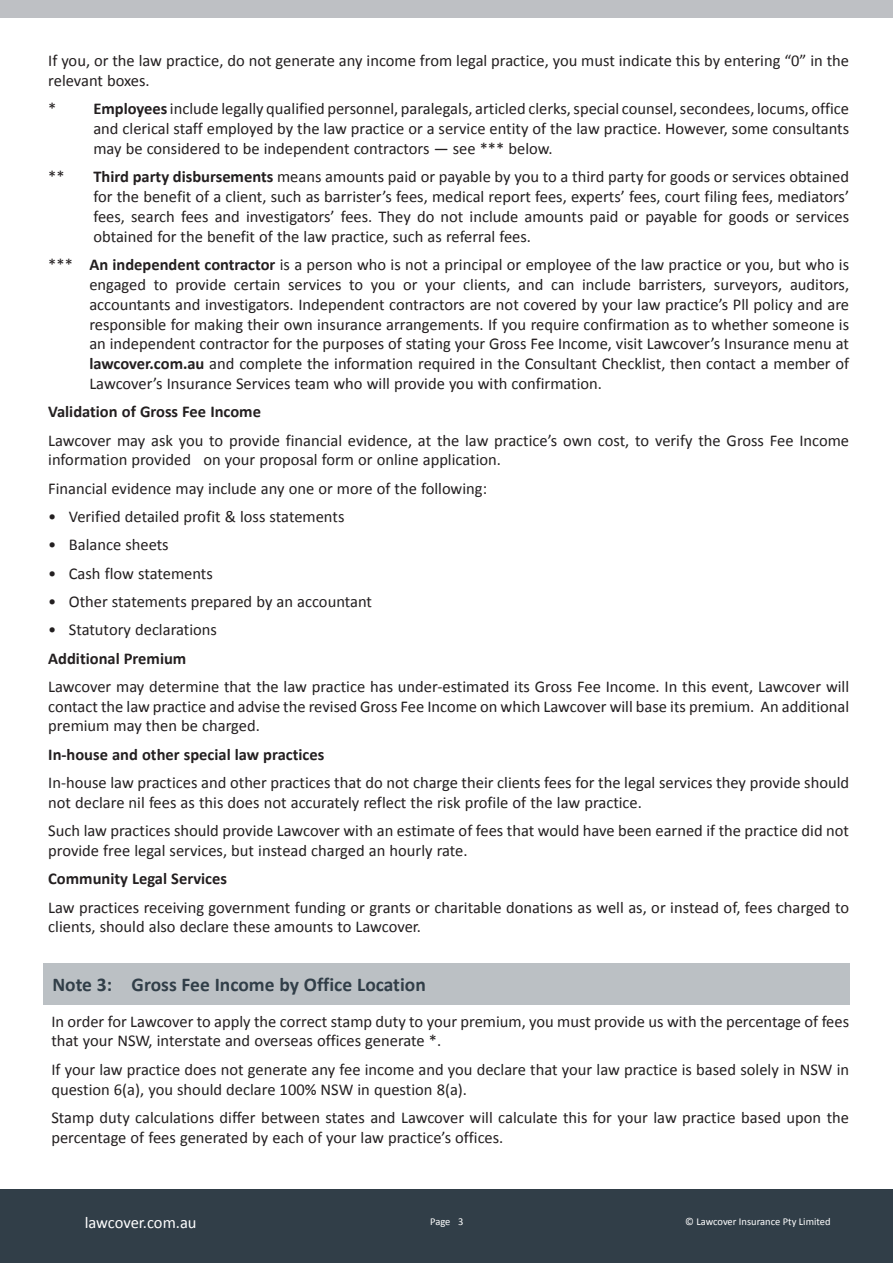
<style>
.page{position:relative;width:893px;height:1263px;background:#fff}
.page>*{position:absolute;margin:0;border:0;box-sizing:border-box;transform-origin:0 0}
.t1{font:700 19.5px "Calibri";color:#313e48}
.t2{font:16.5px/19.8px "Calibri";color:#231f20}
.t3{font:700 16.5px "Calibri";color:#231f20}
.t4{font:16.5px "Calibri";letter-spacing:-.005em;color:#fff}
.t5{font:10.5px "Calibri";color:#fff}
.s1{font-weight:700}
</style>
<div class="page">
<div style="left:0;top:0;width:893px;height:17px;background:#bec0c4"></div>
<div style="left:0;top:1190px;width:893px;height:73px;background:#313e48"></div>
<div style="left:43px;top:963px;width:806px;height:41px;background:#bbc0c4"></div>
<p class="t2" style="left:48px;top:51px;width:802px">If you, or the law practice, do not generate any income from legal practice, you must indicate this by entering “0” in the relevant boxes.</p>
<p class="t2" style="left:93px;top:99px;width:757px;text-align:justify;text-indent:-45px">* <span class="s1">Employees</span> include legally qualified personnel, paralegals, articled clerks, special counsel, secondees, locums, office and clerical staff employed by the law practice or a service entity of the law practice. However, some consultants may be considered to be independent contractors — see *** below.</p>
<p class="t2" style="left:48px;top:167px;width:18px">**</p>
<p class="t2" style="left:93px;top:167px;width:757px;text-align:justify"><span class="s1">Third party disbursements</span> means amounts paid or payable by you to a third party for goods or services obtained for the benefit of a client, such as barrister’s fees, medical report fees, experts’ fees, court filing fees, mediators’ fees, search fees and investigators’ fees. They do not include amounts paid or payable for goods or services obtained for the benefit of the law practice, such as referral fees.</p>
<p class="t2" style="left:89px;top:254px;width:761px;text-align:justify;text-indent:-41px">*** <span class="s1">An independent contractor</span> is a person who is not a principal or employee of the law practice or you, but who is engaged to provide certain services to you or your clients, and can include barristers, surveyors, auditors, accountants and investigators. Independent contractors are not covered by your law practice’s Pll policy and are responsible for making their own insurance arrangements. If you require confirmation as to whether someone is an independent contractor for the purposes of stating your Gross Fee Income, visit Lawcover’s Insurance menu at <span class="s1">lawcover.com.au</span> and complete the information required in the Consultant Checklist, then contact a member of Lawcover’s Insurance Services team who will provide you with confirmation.</p>
<p class="t3" style="left:48px;top:401px;width:214px">Validation of Gross Fee Income</p>
<p class="t2" style="left:48px;top:430px;width:802px">Lawcover may ask you to provide financial evidence, at the law practice’s own cost, to verify the Gross Fee Income information provided on your proposal form or online application.</p>
<p class="t2" style="left:48px;top:478px;width:440px">Financial evidence may include any one or more of the following:</p>
<p class="t2" style="left:48px;top:506px;width:298px">• Verified detailed profit &amp; loss statements</p>
<p class="t2" style="left:48px;top:534px;width:122px">• Balance sheets</p>
<p class="t2" style="left:48px;top:563px;width:166px">• Cash flow statements</p>
<p class="t2" style="left:48px;top:591px;width:325px">• Other statements prepared by an accountant</p>
<p class="t2" style="left:48px;top:619px;width:170px">• Statutory declarations</p>
<p class="t3" style="left:48px;top:648px;width:140px">Additional Premium</p>
<p class="t2" style="left:48px;top:676px;width:802px;text-align:justify">Lawcover may determine that the law practice has under-estimated its Gross Fee Income. In this event, Lawcover will contact the law practice and advise the revised Gross Fee Income on which Lawcover will base its premium. An additional premium may then be charged.</p>
<p class="t3" style="left:48px;top:744px;width:278px">In-house and other special law practices</p>
<p class="t2" style="left:48px;top:772px;width:802px">In-house law practices and other practices that do not charge their clients fees for the legal services they provide should not declare nil fees as this does not accurately reflect the risk profile of the law practice.</p>
<p class="t2" style="left:48px;top:820px;width:802px">Such law practices should provide Lawcover with an estimate of fees that would have been earned if the practice did not provide free legal services, but instead charged an hourly rate.</p>
<p class="t3" style="left:48px;top:868px;width:180px">Community Legal Services</p>
<p class="t2" style="left:48px;top:897px;width:802px">Law practices receiving government funding or grants or charitable donations as well as, or instead of, fees charged to clients, should also declare these amounts to Lawcover.</p>
<p class="t1" style="left:52px;top:973px;width:375px">Note 3: Gross Fee Income by Office Location</p>
<p class="t2" style="left:51px;top:1011px;width:799px">In order for Lawcover to apply the correct stamp duty to your premium, you must provide us with the percentage of fees that your NSW, interstate and overseas offices generate *.</p>
<p class="t2" style="left:51px;top:1059px;width:799px">If your law practice does not generate any fee income and you declare that your law practice is based solely in NSW in question 6(a), you should declare 100% NSW in question 8(a).</p>
<p class="t2" style="left:51px;top:1107px;width:799px">Stamp duty calculations differ between states and Lawcover will calculate this for your law practice based upon the percentage of fees generated by each of your law practice’s offices.</p>
<p class="t4" style="left:85px;top:1211px;width:113px">lawcover.com.au</p>
<p class="t5" style="left:430px;top:1214px;width:35px">Page 3</p>
<p class="t5" style="left:685px;top:1214px;width:147px">© Lawcover Insurance Pty Limited</p>
</div>
